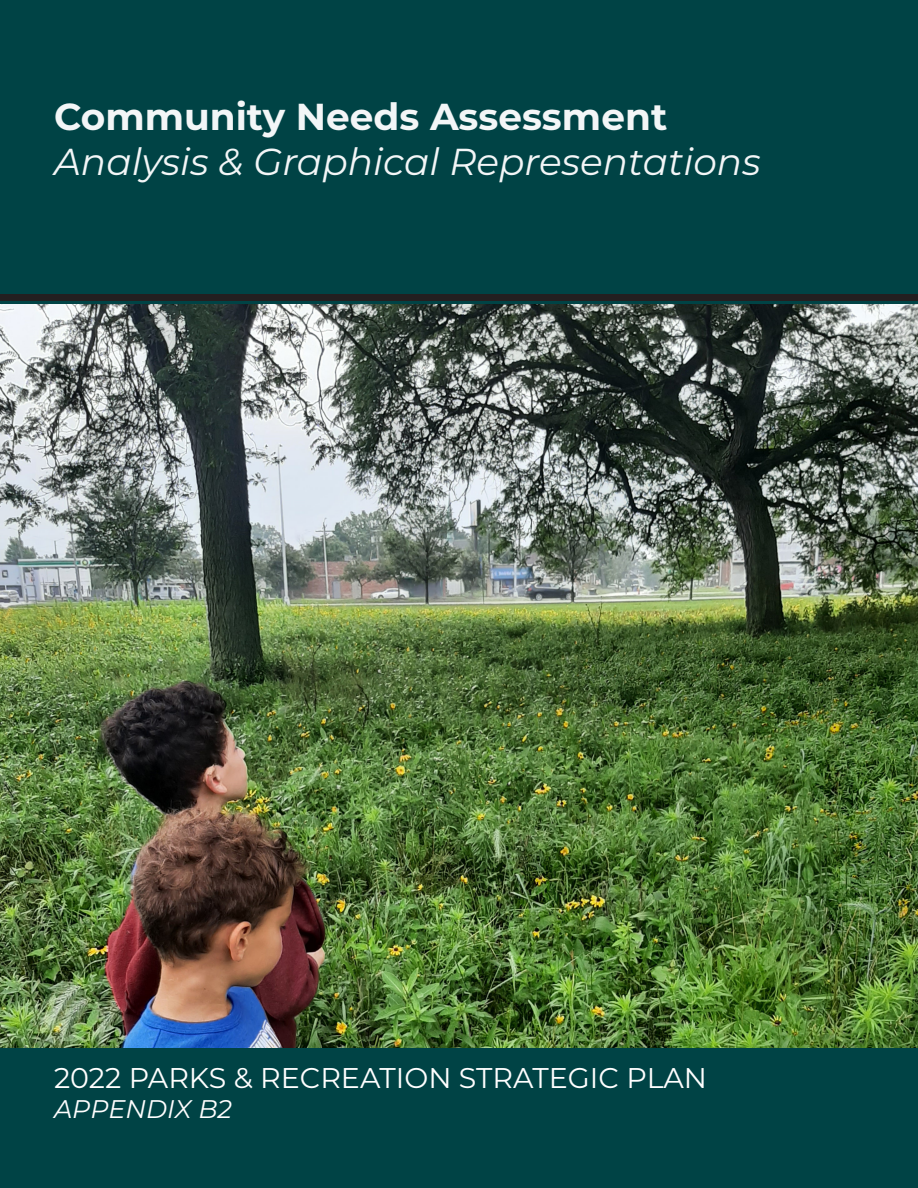
<style>
.page{position:relative;width:918px;height:1188px;background:#fff}
.page>*{position:absolute;margin:0;border:0;box-sizing:border-box;transform-origin:0 0}
.t1{font:italic 37.5px "Montserrat";color:#f3f6f7}
.t2{font:700 37.5px "Montserrat";color:#f3f6f7}
.t3{font:28.5px "Montserrat";color:#fff}
.t4{font:italic 25.5px "Montserrat";color:#fff}
</style>
<div class="page">
<img style="left:0;top:304px;width:918px;height:744px">
<div style="left:0;top:0;width:918px;height:304px;background:#004345"></div>
<div style="left:0;top:1048px;width:918px;height:140px;background:#004345"></div>
<div style="left:0;top:294px;width:918px;height:7px;background:#231f20"></div>
<p class="t2" style="left:54px;top:90px;width:615px">Community Needs Assessment</p>
<p class="t1" style="left:54px;top:136px;width:708px">Analysis &amp; Graphical Representations</p>
<p class="t3" style="left:54px;top:1058px;width:655px">2022 PARKS &amp; RECREATION STRATEGIC PLAN</p>
<p class="t4" style="left:54px;top:1092px;width:180px">APPENDIX B2</p>
</div>
